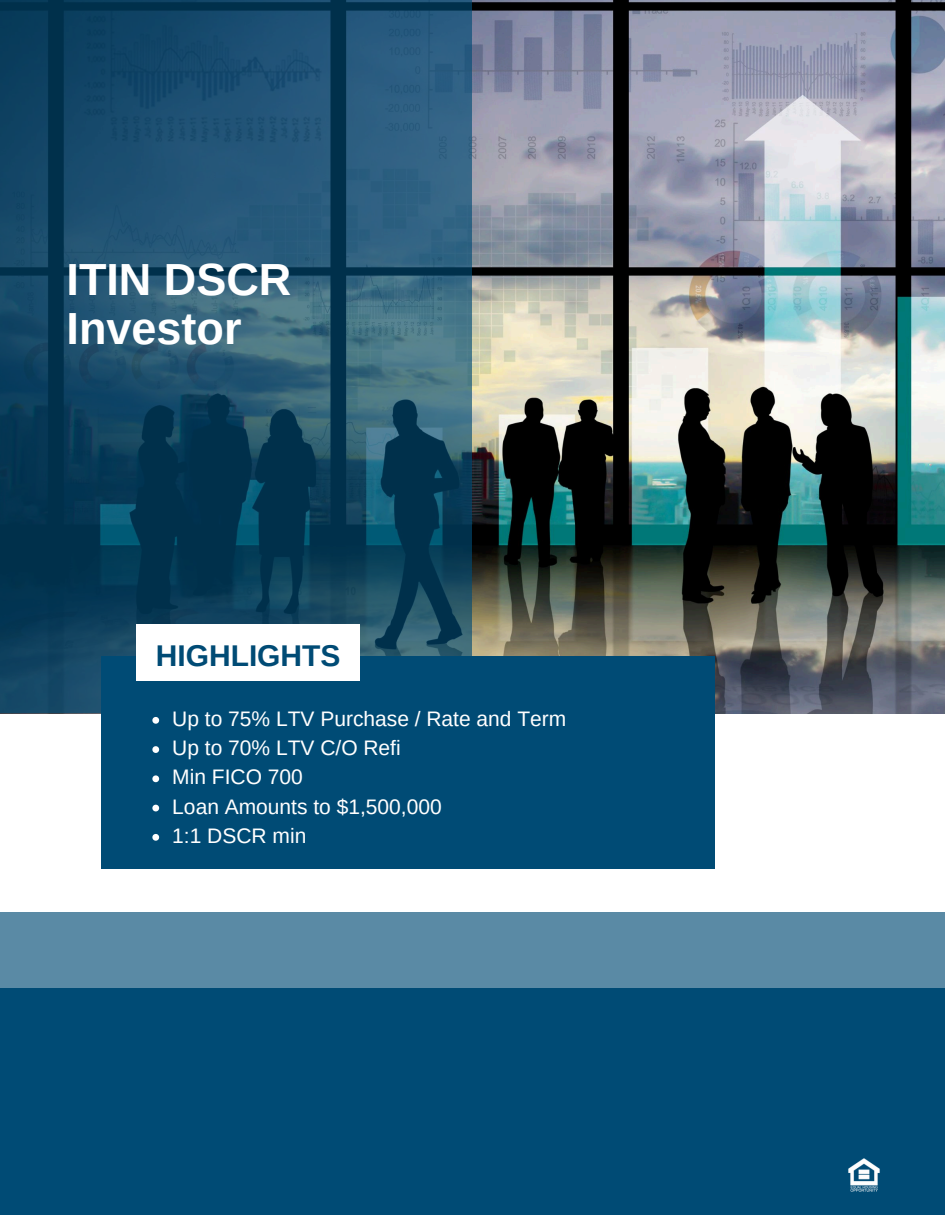
<style>
.page{position:relative;width:945px;height:1215px;background:#fff}
.page>*{position:absolute;margin:0;border:0;box-sizing:border-box;transform-origin:0 0}
.t1{font:700 45px/48.3px "Arimo";color:#fff}
.t2{font:700 30px "Arimo";color:#004b75}
.t3{font:21px "Arimo";color:#fff}
</style>
<div class="page">
<img style="left:472px;top:0;width:473px;height:713px">
<svg style="left:0;top:0;width:472px;height:713px;background:#1a4c68"></svg>
<div style="left:101px;top:657px;width:613px;height:212px;background:#004b75"></div>
<div style="left:137px;top:625px;width:223px;height:56px;background:#fff"></div>
<svg style="left:152px;top:717px;width:7px;height:7px"></svg>
<svg style="left:152px;top:746px;width:7px;height:7px"></svg>
<svg style="left:152px;top:775px;width:7px;height:7px"></svg>
<svg style="left:152px;top:805px;width:7px;height:6px"></svg>
<svg style="left:152px;top:834px;width:7px;height:7px"></svg>
<div style="left:0;top:989px;width:945px;height:226px;background:#004b75"></div>
<div style="left:0;top:912px;width:945px;height:79px;background:#5a8aa5"></div>
<img style="left:848px;top:1159px;width:32px;height:32px">
<p class="t1" style="left:67px;top:256px;width:226px">ITIN DSCR<br>Investor</p>
<h2 class="t2" style="left:156px;top:639px;width:186px">HIGHLIGHTS</h2>
<p class="t3" style="left:172px;top:707px;width:396px">Up to 75% LTV Purchase / Rate and Term</p>
<p class="t3" style="left:172px;top:736px;width:230px">Up to 70% LTV C/O Refi</p>
<p class="t3" style="left:172px;top:765px;width:132px">Min FICO 700</p>
<p class="t3" style="left:172px;top:795px;width:271px">Loan Amounts to $1,500,000</p>
<p class="t3" style="left:172px;top:824px;width:136px">1:1 DSCR min</p>
</div>
